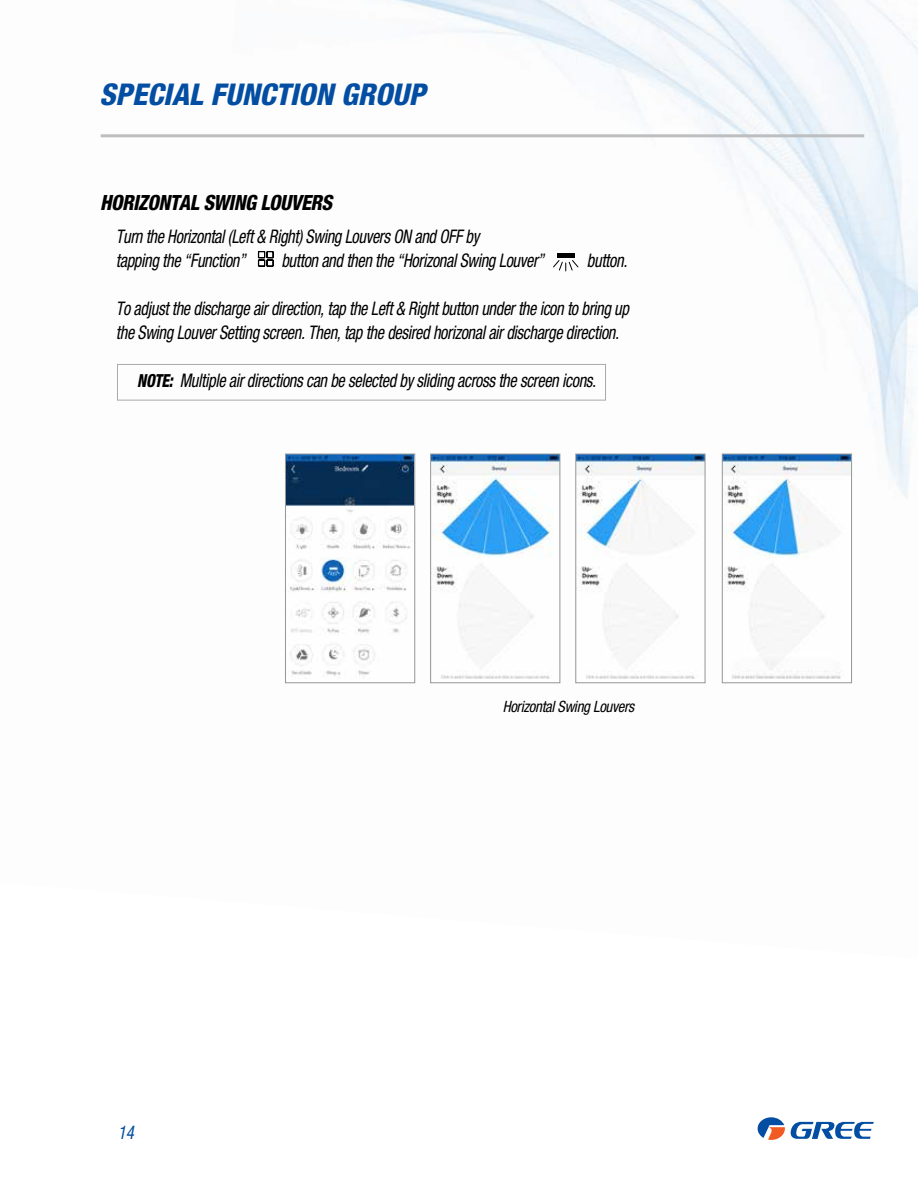
<style>
.page{position:relative;width:918px;height:1188px;background:#fff}
.page>*{position:absolute;margin:0;border:0;box-sizing:border-box;transform-origin:0 0}
.t1{font:italic 800 condensed 30px "Helvetica Neue";color:#034ea2}
.t2{font:italic 800 condensed 21px "Helvetica Neue";letter-spacing:-.02em;color:#000;scale:.94 1}
.t3{font:italic condensed 18.75px/24px "Helvetica Neue";letter-spacing:-.02em;color:#000;scale:.87 1}
.t4{font:italic condensed 18.75px "Helvetica Neue";color:#034ea2;scale:.9 1}
.t5{font:italic condensed 15.6px "Helvetica Neue";letter-spacing:-.02em;color:#000;scale:.95 1}
.s1{font-weight:800;font-size:18px}
</style>
<div class="page">
<img style="left:724px;top:456px;width:126px;height:223px">
<div style="left:722px;top:454px;width:130px;height:229px;border:1px solid #939598"></div>
<img style="left:577px;top:456px;width:126px;height:223px">
<div style="left:575px;top:454px;width:130px;height:229px;border:1px solid #939598"></div>
<img style="left:432px;top:456px;width:126px;height:223px">
<div style="left:430px;top:454px;width:130px;height:229px;border:1px solid #939598"></div>
<img style="left:287px;top:456px;width:126px;height:222px">
<div style="left:285px;top:454px;width:130px;height:229px;border:1px solid #939598"></div>
<div style="left:117px;top:364px;width:489px;height:36px;border:1px solid #a7a9ac"></div>
<svg style="left:758px;top:1117px;width:116px;height:23px"></svg>
<hr style="left:101px;top:134px;width:763px;height:3px;background:#bcbec0">
<hr style="left:557px;top:253px;width:17px;height:4px;background:#000">
<svg style="left:553px;top:260px;width:26px;height:11px"></svg>
<svg style="left:258px;top:251px;width:16px;height:16px"></svg>
<h1 class="t1" style="left:99px;top:76px;width:32px">SPECIAL</h1>
<h1 class="t1" style="left:211px;top:76px;width:17px">FUNCTION</h1>
<h1 class="t1" style="left:341px;top:76px;width:19px">GROUP</h1>
<p class="t2" style="left:100px;top:190px;width:248px">HORIZONTAL SWING LOUVERS</p>
<p class="t3" style="left:116px;top:225px;width:419px">Turn the Horizontal (Left &amp; Right) Swing Louvers on and off by tapping the “Function”</p>
<p class="t3" style="left:281px;top:249px;width:304px">button and then the “Horizonal Swing Louver”</p>
<p class="t3" style="left:587px;top:249px;width:45px">button.</p>
<p class="t3" style="left:116px;top:297px;width:591px">To adjust the discharge air direction, tap the Left &amp; Right button under the icon to bring up the Swing Louver Setting screen. Then, tap the desired horizonal air discharge direction.</p>
<p class="t3" style="left:137px;top:369px;width:527px"><span class="s1">NOTE:</span> Multiple air directions can be selected by sliding across the screen icons.</p>
<p class="t4" style="left:118px;top:1121px;width:20px">14</p>
<p class="t5" style="left:503px;top:697px;width:140px">Horizontal Swing Louvers</p>
</div>
